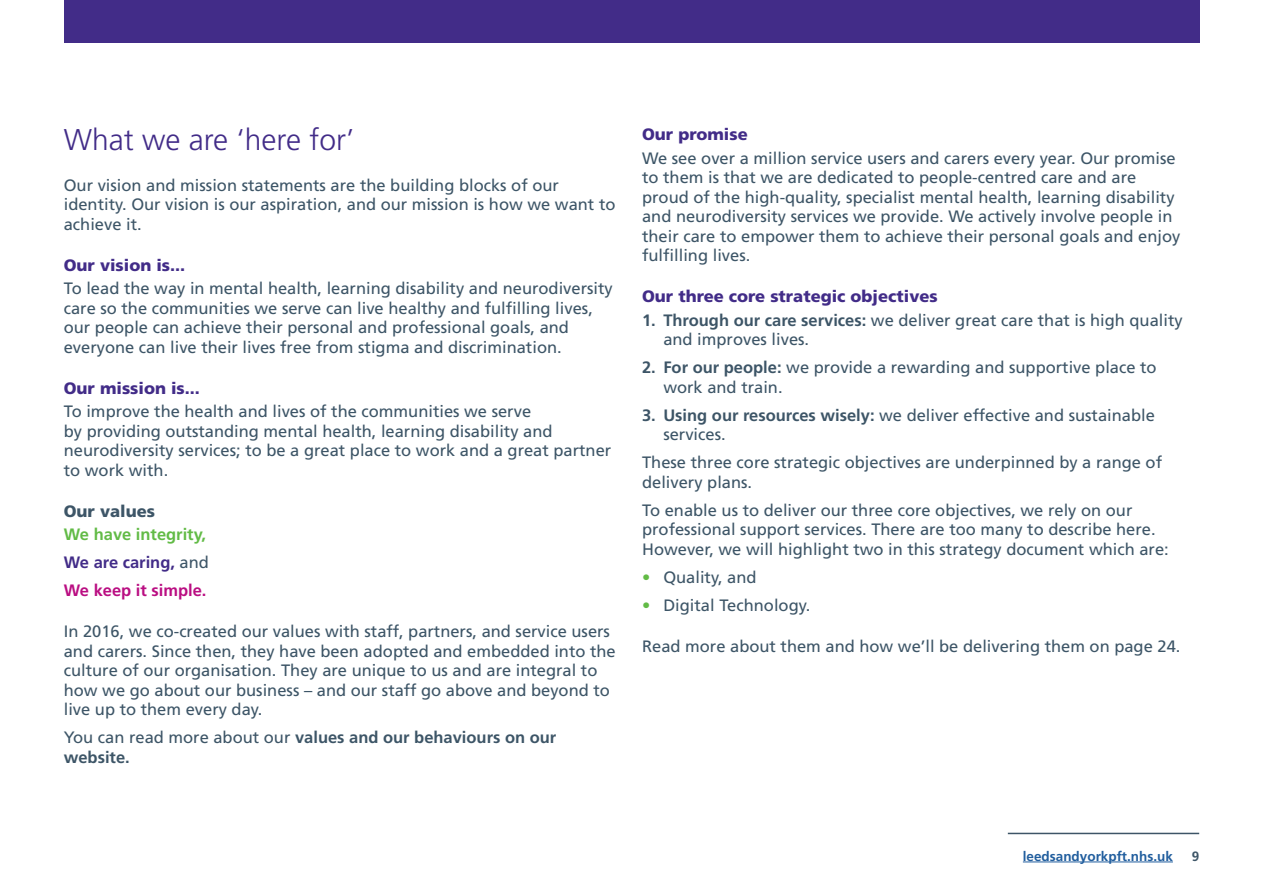
<style>
.page{position:relative;width:1263px;height:893px;background:#fff}
.page>*{position:absolute;margin:0;border:0;box-sizing:border-box;transform-origin:0 0}
.t1{font:300 30px "Frutiger LT Std";color:#422c88}
.t2{font:16.5px/19.5px "Frutiger LT Std";color:#3d5567}
.t3{font:900 16.5px "Frutiger LT Std";color:#422c88}
.t4{font:700 16.5px/19.5px "Frutiger LT Std";color:#3d5567}
.t5{font:700 16.5px/28px "Frutiger LT Std";color:#62bb46}
.t6{font:900 16.5px "Frutiger LT Std";color:#3d5567}
.t7{font:700 13.5px "Frutiger LT Std";color:#215e9e}
.t8{font:700 13.5px "Frutiger LT Std";color:#3d5567}
.s1{color:#422c88}
.s2{font-weight:400;color:#3d5567}
.s3{color:#ba0e82}
.s4{font-weight:400}
.s5{font-weight:700}
.s6{color:#62bb46}
</style>
<div class="page">
<hr style="left:1023px;top:862px;width:150px;height:1px;background:#215e9e">
<hr style="left:1008px;top:833px;width:191px;height:1px;background:#3d5567">
<div style="left:64px;top:0;width:1135px;height:43px;background:#422c88"></div>
<h1 class="t1" style="left:64px;top:123px;width:292px">What we are ‘here for’</h1>
<p class="t2" style="left:64px;top:175px;width:553px">Our vision and mission statements are the building blocks of our identity. Our vision is our aspiration, and our mission is how we want to achieve it.</p>
<p class="t3" style="left:64px;top:255px;width:123px">Our vision is...</p>
<p class="t2" style="left:64px;top:279px;width:550px">To lead the way in mental health, learning disability and neurodiversity care so the communities we serve can live healthy and fulfilling lives, our people can achieve their personal and professional goals, and everyone can live their lives free from stigma and discrimination.</p>
<p class="t3" style="left:64px;top:378px;width:138px">Our mission is...</p>
<p class="t2" style="left:64px;top:402px;width:549px">To improve the health and lives of the communities we serve<br>by providing outstanding mental health, learning disability and neurodiversity services; to be a great place to work and a great partner to work with.</p>
<p class="t6" style="left:64px;top:501px;width:93px">Our values</p>
<p class="t5" style="left:64px;top:521px;width:147px">We have integrity,<br><span class="s1">We are caring,</span> <span class="s2">and<br></span><span class="s3">We keep it simple.</span></p>
<p class="t2" style="left:64px;top:622px;width:553px">In 2016, we co-created our values with staff, partners, and service users and carers. Since then, they have been adopted and embedded into the culture of our organisation. They are unique to us and are integral to how we go about our business – and our staff go above and beyond to live up to them every day.</p>
<p class="t4" style="left:64px;top:728px;width:494px"><span class="s4">You can read more about our</span> values and our behaviours on our website.</p>
<p class="t3" style="left:642px;top:124px;width:107px">Our promise</p>
<p class="t2" style="left:642px;top:148px;width:540px">We see over a million service users and carers every year. Our promise to them is that we are dedicated to people-centred care and are proud of the high-quality, specialist mental health, learning disability and neurodiversity services we provide. We actively involve people in their care to empower them to achieve their personal goals and enjoy fulfilling lives.</p>
<p class="t3" style="left:642px;top:286px;width:297px">Our three core strategic objectives</p>
<p class="t2" style="left:663px;top:310px;width:521px;text-indent:-21px"><span class="s5">1. Through our care services:</span> we deliver great care that is high quality and improves lives.</p>
<p class="t2" style="left:663px;top:358px;width:495px;text-indent:-21px"><span class="s5">2. For our people:</span> we provide a rewarding and supportive place to work and train.</p>
<p class="t2" style="left:663px;top:405px;width:493px;text-indent:-21px"><span class="s5">3. Using our resources wisely:</span> we deliver effective and sustainable services.</p>
<p class="t2" style="left:642px;top:453px;width:521px">These three core strategic objectives are underpinned by a range of delivery plans.</p>
<p class="t2" style="left:642px;top:500px;width:528px">To enable us to deliver our three core objectives, we rely on our professional support services. There are too many to describe here.<br>However, we will highlight two in this strategy document which are:</p>
<p class="t2" style="left:642px;top:567px;width:116px"><span class="s6">•</span> Quality, and</p>
<p class="t2" style="left:642px;top:595px;width:170px"><span class="s6">•</span> Digital Technology.</p>
<p class="t2" style="left:642px;top:636px;width:540px">Read more about them and how we’ll be delivering them on page 24.</p>
<p class="t7" style="left:1023px;top:848px;width:152px">leedsandyorkpft.nhs.uk</p>
<p class="t8" style="left:1192px;top:848px;width:9px">9</p>
</div>
